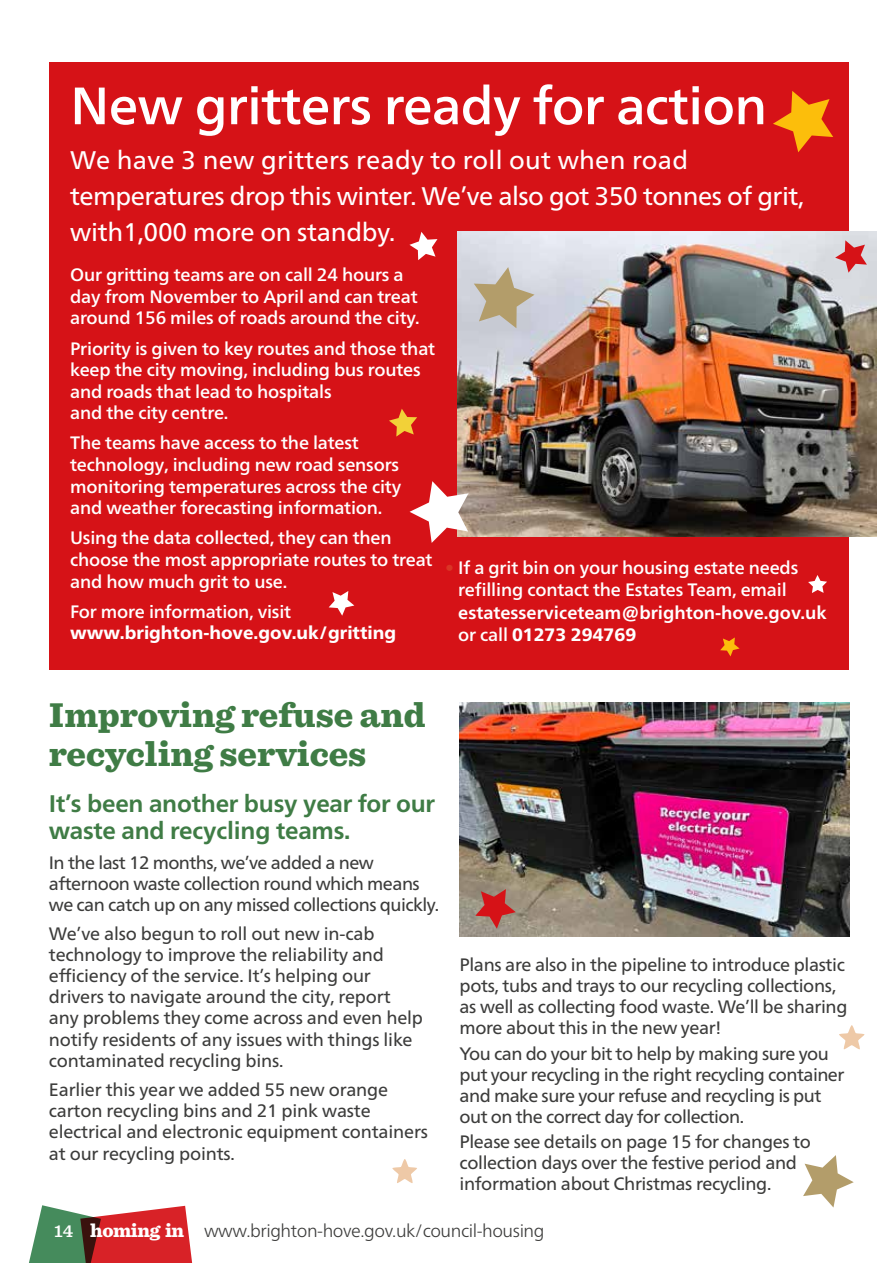
<style>
.page{position:relative;width:893px;height:1263px;background:#fff}
.page>*{position:absolute;margin:0;border:0;box-sizing:border-box;transform-origin:0 0}
.Heading_main_articles_F_bk_30_34{font:500 52.5px "Frutiger Neue LT Pro";letter-spacing:-.01em;color:#fff}
.t1{font:900 36px/39px "Sentinel";color:#3f7c45}
.Large_text_17_18_white{font:25.5px/36px "Frutiger Neue LT Pro";letter-spacing:-.01em;color:#fff}
.Intro_15_19_bold_col3{font:700 24px/27px "Frutiger Neue LT Pro";letter-spacing:-.01em;color:#3f7c45}
.Main_text_12_14_5_light_black{font:18px/21px "Frutiger Neue LT Pro";letter-spacing:-.02em;color:#3c3c3b}
.Main_text_white_12_14_5{font:500 18px/21.6px "Frutiger Neue LT Pro";letter-spacing:-.01em;color:#fff}
.Main_text_white_12_14_5-2{font:800 18px/21.6px "Frutiger Neue LT Pro";color:#fff}
.t2{font:300 18px "Frutiger Neue LT Pro";letter-spacing:-.025em;color:#3c3c3b}
.s1{font-weight:500}
.s2{color:#da3525}
.s3{font-weight:700}
.s4{font-weight:800}
.s5{font-family:"Sentinel";font-weight:600;color:#fff}
.s6{font-family:"Sentinel";font-weight:900;font-size:19.5px;color:#fff}
</style>
<div class="page">
<svg style="left:29px;top:1205px;width:164px;height:58px"></svg>
<div style="left:49px;top:62px;width:799px;height:608px;background:#d61217"></div>
<img style="left:458px;top:232px;width:418px;height:304px">
<svg style="left:839px;top:1025px;width:25px;height:25px"></svg>
<svg style="left:773px;top:91px;width:60px;height:61px"></svg>
<svg style="left:474px;top:267px;width:60px;height:61px;background:#c3bbab"></svg>
<svg style="left:329px;top:591px;width:25px;height:25px"></svg>
<svg style="left:720px;top:637px;width:20px;height:19px"></svg>
<svg style="left:808px;top:575px;width:19px;height:18px"></svg>
<svg style="left:409px;top:232px;width:28px;height:28px"></svg>
<svg style="left:389px;top:409px;width:28px;height:28px"></svg>
<svg style="left:835px;top:240px;width:32px;height:33px"></svg>
<svg style="left:410px;top:481px;width:58px;height:62px"></svg>
<img style="left:460px;top:703px;width:389px;height:233px">
<svg style="left:392px;top:1159px;width:25px;height:24px"></svg>
<svg style="left:803px;top:1155px;width:51px;height:52px"></svg>
<svg style="left:475px;top:889px;width:41px;height:40px;background:#b35e56"></svg>
<h3 class="Heading_main_articles_F_bk_30_34" style="left:70px;top:74px;width:698px">New gritters ready for action</h3>
<p class="Large_text_17_18_white" style="left:70px;top:141px;width:735px">We have 3 new gritters ready to roll out when road temperatures drop this winter. We’ve also got 350 tonnes of grit, with1,000 more on standby.</p>
<p class="Main_text_white_12_14_5" style="left:70px;top:264px;width:351px">Our gritting teams are on call 24 hours a day from November to April and can treat around 156 miles of roads around the city.</p>
<p class="Main_text_white_12_14_5" style="left:70px;top:337px;width:366px">Priority is given to key routes and those that keep the city moving, including bus routes and roads that lead to hospitals<br>and the city centre.</p>
<p class="Main_text_white_12_14_5" style="left:70px;top:432px;width:333px">The teams have access to the latest technology, including new road sensors monitoring temperatures across the city and weather forecasting information.</p>
<p class="Main_text_white_12_14_5" style="left:70px;top:527px;width:364px">Using the data collected, they can then choose the most appropriate routes to treat and how much grit to use.</p>
<p class="Main_text_white_12_14_5-2" style="left:70px;top:600px;width:327px"><span class="s1">For more information, visit </span>www.brighton-hove.gov.uk/gritting</p>
<p class="Main_text_white_12_14_5" style="left:458px;top:556px;width:370px;line-height:22.5px;text-indent:-13px"><span class="s2">•</span> If a grit bin on your housing estate needs refilling contact the Estates Team, email <span class="s3">estatesserviceteam@brighton-hove.gov.uk </span>or call <span class="s4">01273 294769</span></p>
<p class="t1" style="left:49px;top:694px;width:378px">Improving refuse and recycling services</p>
<h4 class="Intro_15_19_bold_col3" style="left:49px;top:790px;width:388px">It’s been another busy year for our waste and recycling teams.</h4>
<p class="Main_text_12_14_5_light_black" style="left:49px;top:852px;width:392px">In the last 12 months, we’ve added a new afternoon waste collection round which means we can catch up on any missed collections quickly.</p>
<p class="Main_text_12_14_5_light_black" style="left:49px;top:923px;width:376px">We’ve also begun to roll out new in-cab technology to improve the reliability and efficiency of the service. It’s helping our drivers to navigate around the city, report any problems they come across and even help notify residents of any issues with things like contaminated recycling bins.</p>
<p class="Main_text_12_14_5_light_black" style="left:49px;top:1079px;width:381px">Earlier this year we added 55 new orange carton recycling bins and 21 pink waste electrical and electronic equipment containers at our recycling points.</p>
<p class="Main_text_12_14_5_light_black" style="left:460px;top:954px;width:389px">Plans are also in the pipeline to introduce plastic pots, tubs and trays to our recycling collections, as well as collecting food waste. We’ll be sharing more about this in the new year!</p>
<p class="Main_text_12_14_5_light_black" style="left:460px;top:1043px;width:386px">You can do your bit to help by making sure you put your recycling in the right recycling container and make sure your refuse and recycling is put out on the correct day for collection.</p>
<p class="Main_text_12_14_5_light_black" style="left:460px;top:1131px;width:353px">Please see details on page 15 for changes to collection days over the festive period and information about Christmas recycling.</p>
<p class="t2" style="left:54px;top:1219px;width:492px"><span class="s5">14</span> <span class="s6">homing in</span> www.brighton-hove.gov.uk/council-housing</p>
</div>
